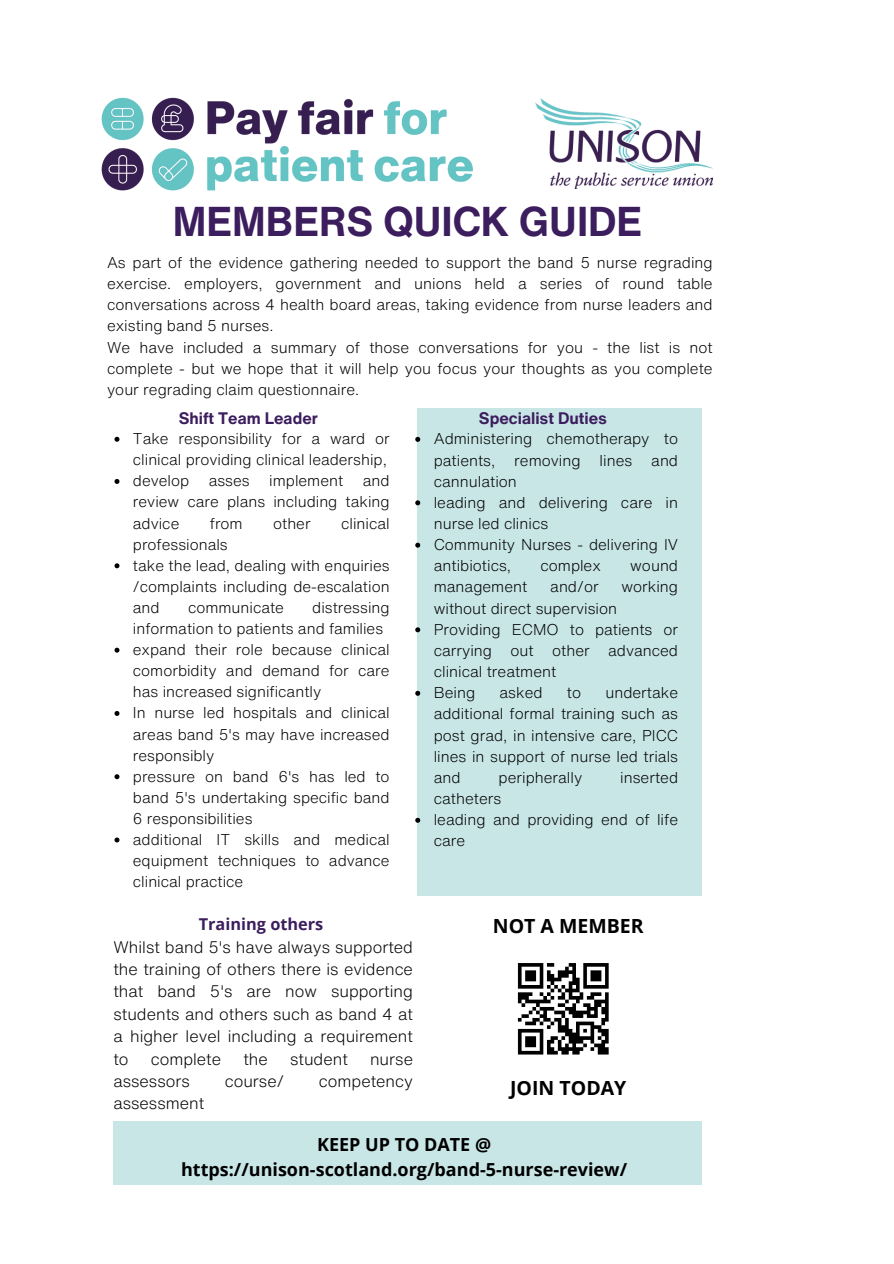
<style>
.page{position:relative;width:894px;height:1264px;background:#fff}
.page>*{position:absolute;margin:0;border:0;box-sizing:border-box;transform-origin:0 0}
.t1{font:700 40.5px "Helvetica Now Text";color:#3c1d5d}
.t2{font:700 19.5px "Open Sans";color:#000}
.t3{font:700 18px/24.8px "Open Sans";color:#000;text-align:center}
.t4{font:300 16.35px/22.4px "Helvetica Now Text";color:#000;text-align:justify}
.t5{font:700 16.35px "Helvetica Now Text";color:#3c1d5d}
.t6{font:700 16.35px "Open Sans";color:#3c1d5d}
.t7{font:700 16.2px "Helvetica Now Text";color:#3c1d5d}
.t8{font:300 15.3px/21.1px "Helvetica Now Text";color:#000;text-align:justify}
.t9{font:300 15.15px/21.1px "Helvetica Now Text";color:#000;text-align:justify}
</style>
<div class="page">
<div style="left:417px;top:408px;width:285px;height:488px;background:#c9e6e7"></div>
<img style="left:101px;top:97px;width:372px;height:94px">
<img style="left:535px;top:98px;width:177px;height:90px">
<div style="left:113px;top:1121px;width:589px;height:63px;background:#c9e6e7"></div>
<svg style="left:114px;top:437px;width:5px;height:5px"></svg>
<svg style="left:114px;top:479px;width:5px;height:5px"></svg>
<svg style="left:114px;top:563px;width:5px;height:5px"></svg>
<svg style="left:114px;top:647px;width:5px;height:5px"></svg>
<svg style="left:114px;top:711px;width:5px;height:5px"></svg>
<svg style="left:114px;top:774px;width:5px;height:5px"></svg>
<svg style="left:114px;top:837px;width:5px;height:5px"></svg>
<svg style="left:415px;top:437px;width:5px;height:5px"></svg>
<svg style="left:415px;top:500px;width:5px;height:5px"></svg>
<svg style="left:415px;top:542px;width:5px;height:5px"></svg>
<svg style="left:415px;top:627px;width:5px;height:5px"></svg>
<svg style="left:415px;top:690px;width:5px;height:5px"></svg>
<svg style="left:415px;top:817px;width:5px;height:5px"></svg>
<img style="left:517px;top:963px;width:92px;height:92px">
<p class="t1" style="left:173px;top:191px;width:471px">MEMBERS QUICK GUIDE</p>
<p class="t8" style="left:107px;top:252px;width:607px">As part of the evidence gathering needed to support the band 5 nurse regrading exercise. employers, government and unions held a series of round table conversations across 4 health board areas, taking evidence from nurse leaders and existing band 5 nurses.</p>
<p class="t8" style="left:107px;top:336px;width:607px">We have included a summary of those conversations for you - the list is not complete - but we hope that it will help you focus your thoughts as you complete your regrading claim questionnaire.</p>
<p class="t7" style="left:179px;top:406px;width:141px">Shift Team Leader</p>
<h4 class="t9" style="left:133px;top:428px;width:258px">Take responsibility for a ward or clinical providing clinical leadership,</h4>
<p class="t9" style="left:133px;top:470px;width:58px">develop</p>
<p class="t9" style="left:209px;top:470px;width:42px">asses</p>
<p class="t9" style="left:269px;top:470px;width:75px">implement</p>
<p class="t9" style="left:133px;top:470px;width:258px;text-indent:230px">and review care plans including taking advice</p>
<p class="t9" style="left:210px;top:512px;width:34px">from</p>
<p class="t9" style="left:273px;top:512px;width:39px">other</p>
<p class="t9" style="left:341px;top:512px;width:50px">clinical</p>
<p class="t9" style="left:133px;top:533px;width:96px">professionals</p>
<p class="t9" style="left:133px;top:554px;width:258px">take the lead, dealing with enquiries /complaints including de-escalation and</p>
<p class="t9" style="left:133px;top:596px;width:258px;text-indent:179px">distressing information to patients and families</p>
<p class="t9" style="left:133px;top:639px;width:258px">expand their role because clinical comorbidity and demand for care has increased significantly</p>
<p class="t9" style="left:133px;top:702px;width:258px">In nurse led hospitals and clinical areas band 5's may have increased responsibly</p>
<p class="t9" style="left:133px;top:765px;width:258px">pressure on band 6's has led to band 5's undertaking specific band 6 responsibilities</p>
<p class="t9" style="left:133px;top:828px;width:258px">additional IT skills and medical equipment techniques to advance clinical practice</p>
<p class="t9" style="left:188px;top:596px;width:97px">communicate</p>
<h1 class="t6" style="left:199px;top:912px;width:126px">Training others</h1>
<p class="t4" style="left:113px;top:935px;width:301px">Whilst band 5's have always supported the training of others there is evidence that band 5's are now supporting students and others such as band 4 at a higher level including a requirement to</p>
<p class="t4" style="left:151px;top:1047px;width:72px">complete</p>
<p class="t4" style="left:243px;top:1047px;width:26px">the</p>
<p class="t4" style="left:290px;top:1047px;width:59px">student</p>
<p class="t4" style="left:370px;top:1047px;width:44px">nurse</p>
<p class="t4" style="left:113px;top:1069px;width:78px">assessors</p>
<p class="t4" style="left:225px;top:1069px;width:61px">course/</p>
<p class="t4" style="left:319px;top:1069px;width:96px">competency</p>
<p class="t4" style="left:113px;top:1092px;width:92px">assessment</p>
<p class="t5" style="left:478px;top:406px;width:130px">Specialist Duties</p>
<h4 class="t8" style="left:433px;top:428px;width:246px">Administering chemotherapy to patients, removing lines and cannulation</h4>
<p class="t8" style="left:433px;top:491px;width:246px">leading and delivering care in nurse led clinics</p>
<p class="t8" style="left:433px;top:534px;width:246px">Community Nurses - delivering IV antibiotics,</p>
<p class="t8" style="left:540px;top:555px;width:62px">complex</p>
<p class="t8" style="left:630px;top:555px;width:49px">wound</p>
<p class="t8" style="left:433px;top:576px;width:95px">management</p>
<p class="t8" style="left:550px;top:576px;width:50px">and/or</p>
<p class="t8" style="left:621px;top:576px;width:58px">working</p>
<p class="t8" style="left:433px;top:597px;width:185px">without direct supervision</p>
<p class="t8" style="left:433px;top:618px;width:246px">Providing ECMO to patients or carrying out other advanced clinical treatment</p>
<p class="t8" style="left:433px;top:682px;width:43px">Being</p>
<p class="t8" style="left:499px;top:682px;width:45px">asked</p>
<p class="t8" style="left:566px;top:682px;width:16px">to</p>
<p class="t8" style="left:433px;top:682px;width:246px;text-indent:171px">undertake additional formal training such as post grad, in intensive care, PICC lines in support of nurse led trials and</p>
<p class="t8" style="left:498px;top:766px;width:85px">peripherally</p>
<p class="t8" style="left:620px;top:766px;width:59px">inserted</p>
<p class="t8" style="left:433px;top:787px;width:69px">catheters</p>
<p class="t8" style="left:433px;top:809px;width:246px">leading and providing end of life care</p>
<h2 class="t2" style="left:492px;top:911px;width:152px">NOT A MEMBER</h2>
<p class="t2" style="left:510px;top:1073px;width:118px">JOIN TODAY</p>
<h2 class="t3" style="left:181px;top:1131px;width:447px">KEEP UP TO DATE @ https://unison-scotland.org/band-5-nurse-review/</h2>
</div>
